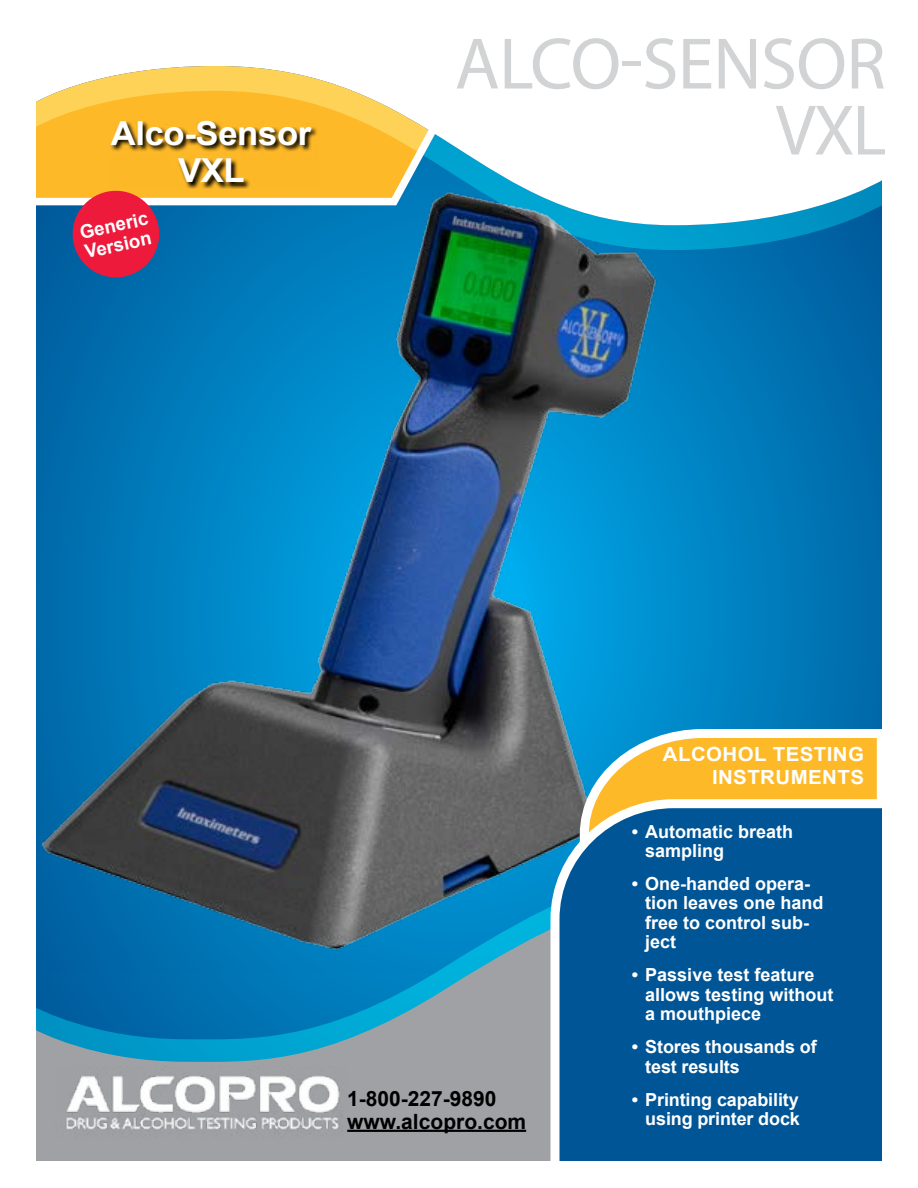
<style>
.page{position:relative;width:918px;height:1188px;background:#fff}
.page>*{position:absolute;margin:0;border:0;box-sizing:border-box;transform-origin:0 0}
.t1{font:73.5px "Myriad Pro";letter-spacing:-.01em;color:#d1d3d4}
.t2{font:72px "Myriad Pro";color:#d1d3d4}
.t3{font:700 33px/37.5px "Arial";letter-spacing:-.01em;color:#fff;text-align:center;scale:1.05 1}
.t4{font:700 21px/22.5px "Arial";color:#000}
.t5{font:700 19.5px/22.5px "Arial";letter-spacing:.02em;color:#fff;text-align:right;scale:1.05 1}
.t6{font:700 18.6px/20px "Arial";color:#fff}
.t7{font:700 18px/19.5px "Arial";color:#fff}
</style>
<div class="page">
<img style="left:36px;top:250px;width:846px;height:641px">
<svg style="left:36px;top:891px;width:510px;height:23px;background:#276687"></svg>
<svg style="left:36px;top:914px;width:510px;height:247px;background:#498bac"></svg>
<hr style="left:347px;top:1130px;width:179px;height:2px;background:#000">
<svg style="left:36px;top:66px;width:846px;height:184px"></svg>
<svg style="left:572px;top:724px;width:310px;height:71px;background:#c7b868"></svg>
<svg style="left:546px;top:795px;width:336px;height:366px;background:#156199"></svg>
<svg style="left:36px;top:120px;width:407px;height:161px;background:#87876a"></svg>
<img style="left:56px;top:1066px;width:291px;height:72px">
<h3 class="t3" style="left:111px;top:115px;width:193px">Alco-Sensor<br>VXL</h3>
<p class="t6" style="left:78px;top:223px;width:71px;rotate:-12deg">Generic<br>Version</p>
<h1 class="t1" style="left:455px;top:19px;width:432px">ALCO-SENSOR</h1>
<h2 class="t2" style="left:776px;top:86px;width:112px">VXL</h2>
<p class="t4" style="left:347px;top:1088px;width:180px">1-800-227-9890 www.alcopro.com</p>
<p class="t5" style="left:663px;top:744px;width:193px">ALCOHOL TESTING<br>INSTRUMENTS</p>
<p class="t7" style="left:645px;top:822px;width:150px;text-indent:-14px">• Automatic breath sampling</p>
<p class="t7" style="left:645px;top:874px;width:180px;text-indent:-14px">• One-handed opera&shy;tion leaves one hand free to control sub&shy;ject</p>
<p class="t7" style="left:645px;top:966px;width:190px;text-indent:-14px">• Passive test feature allows testing without a mouthpiece</p>
<p class="t7" style="left:645px;top:1038px;width:173px;text-indent:-14px">• Stores thousands of test results</p>
<p class="t7" style="left:632px;top:1090px;width:170px;text-align:right">• Printing capability using printer dock</p>
</div>
